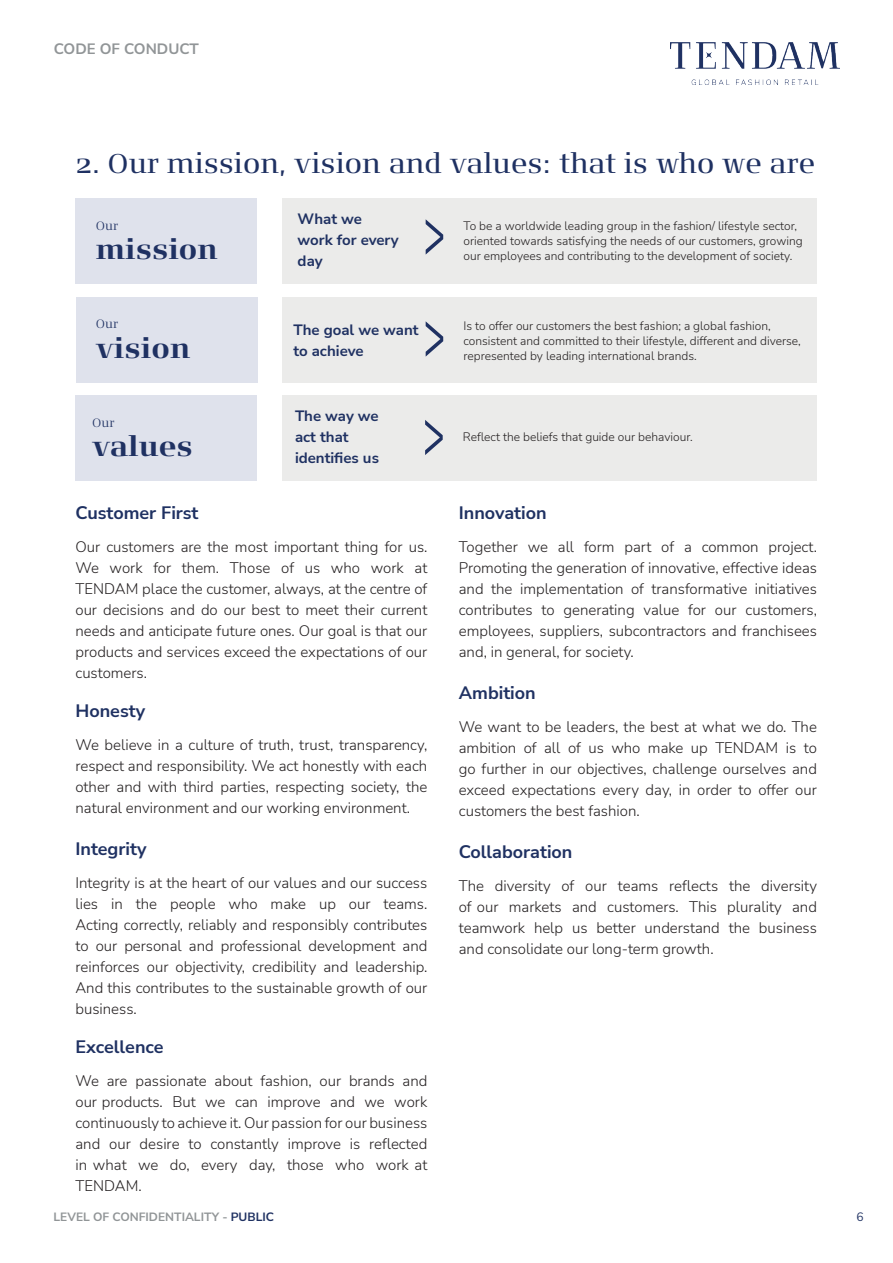
<style>
.page{position:relative;width:893px;height:1263px;background:#fff}
.page>*{position:absolute;margin:0;border:0;box-sizing:border-box;transform-origin:0 0}
.t1{font:27px "Signa Serif Pro";color:#1f3162}
.t2{font:700 27px "Signa Serif Pro";color:#1f3162}
.t3{font:700 18px "Nunito Sans";color:#1f3162}
.t4{font:300 15px/21px "Nunito Sans";color:#231f20;text-align:justify}
.t5{font:700 15px/21px "Nunito Sans";color:#1f3162}
.t6{font:700 15px "Nunito Sans";color:#919597}
.t7{font:300 12px/15px "Nunito Sans";color:#231f20}
.t8{font:700 12px "Nunito Sans";color:#919597}
.t9{font:300 12px "Signa Serif Pro";letter-spacing:-.01em;color:#1f3162}
.t10{font:12px "Nunito Sans";color:#1f3162}
.s1{color:#1f3162}
</style>
<div class="page">
<img style="left:671px;top:43px;width:168px;height:41px">
<div style="left:75px;top:198px;width:182px;height:86px;background:#dfe2ec"></div>
<div style="left:282px;top:198px;width:534px;height:86px;background:#ebebea"></div>
<svg style="left:426px;top:219px;width:17px;height:35px"></svg>
<div style="left:76px;top:297px;width:182px;height:86px;background:#dfe2ec"></div>
<div style="left:282px;top:297px;width:535px;height:86px;background:#ebebea"></div>
<svg style="left:426px;top:321px;width:17px;height:36px"></svg>
<div style="left:75px;top:395px;width:182px;height:86px;background:#dfe2ec"></div>
<div style="left:282px;top:395px;width:534px;height:86px;background:#ebebea"></div>
<svg style="left:425px;top:420px;width:18px;height:35px"></svg>
<p class="t6" style="left:54px;top:38px;width:146px">CODE OF CONDUCT</p>
<h1 class="t1" style="left:75px;top:144px;width:741px">2. Our mission, vision and values: that is who we are</h1>
<p class="t9" style="left:96px;top:217px;width:24px">Our</p>
<h1 class="t2" style="left:96px;top:231px;width:123px">mission</h1>
<p class="t9" style="left:96px;top:316px;width:24px">Our</p>
<h1 class="t2" style="left:96px;top:330px;width:96px">vision</h1>
<p class="t9" style="left:92px;top:414px;width:24px">Our</p>
<h1 class="t2" style="left:92px;top:428px;width:102px">values</h1>
<p class="t5" style="left:298px;top:207px;width:103px">What we work for every day</p>
<p class="t7" style="left:463px;top:218px;width:341px">To be a worldwide leading group in the fashion/ lifestyle sector, oriented towards satisfying the needs of our customers, growing our employees and contributing to the development of society.</p>
<p class="t5" style="left:293px;top:318px;width:127px">The goal we want to achieve</p>
<p class="t7" style="left:463px;top:318px;width:339px">Is to offer our customers the best fashion; a global fashion, consistent and committed to their lifestyle, different and diverse, represented by leading international brands.</p>
<p class="t5" style="left:295px;top:404px;width:85px">The way we act that identifies us</p>
<p class="t7" style="left:463px;top:429px;width:231px">Reflect the beliefs that guide our behaviour.</p>
<p class="t3" style="left:75px;top:500px;width:125px">Customer First</p>
<p class="t4" style="left:75px;top:535px;width:353px">Our customers are the most important thing for us.<br>We work for them. Those of us who work at TENDAM place the customer, always, at the centre of our decisions and do our best to meet their current needs and anticipate future ones. Our goal is that our products and services exceed the expectations of our customers.</p>
<p class="t3" style="left:75px;top:698px;width:71px">Honesty</p>
<p class="t4" style="left:75px;top:733px;width:353px">We believe in a culture of truth, trust, transparency, respect and responsibility. We act honestly with each other and with third parties, respecting society, the natural environment and our working environment.</p>
<p class="t3" style="left:75px;top:836px;width:73px">Integrity</p>
<p class="t4" style="left:75px;top:871px;width:353px">Integrity is at the heart of our values and our success lies in the people who make up our teams.<br>Acting correctly, reliably and responsibly contributes to our personal and professional development and reinforces our objectivity, credibility and leadership.<br>And this contributes to the sustainable growth of our business.</p>
<p class="t3" style="left:75px;top:1034px;width:90px">Excellence</p>
<p class="t4" style="left:75px;top:1069px;width:353px">We are passionate about fashion, our brands and our products. But we can improve and we work continuously to achieve it. Our passion for our business and our desire to constantly improve is reflected in what we do, every day, those who work at TENDAM.</p>
<p class="t3" style="left:459px;top:500px;width:89px">Innovation</p>
<p class="t4" style="left:459px;top:535px;width:360px">Together we all form part of a common project.<br>Promoting the generation of innovative, effective ideas and the implementation of transformative initiatives contributes to generating value for our customers, employees, suppliers, subcontractors and franchisees and, in general, for society.</p>
<p class="t3" style="left:459px;top:680px;width:78px">Ambition</p>
<p class="t4" style="left:459px;top:715px;width:360px">We want to be leaders, the best at what we do. The ambition of all of us who make up TENDAM is to go further in our objectives, challenge ourselves and exceed expectations every day, in order to offer our customers the best fashion.</p>
<p class="t3" style="left:459px;top:839px;width:115px">Collaboration</p>
<p class="t4" style="left:459px;top:874px;width:360px">The diversity of our teams reflects the diversity of our markets and customers. This plurality and teamwork help us better understand the business and consolidate our long-term growth.</p>
<p class="t8" style="left:54px;top:1208px;width:222px">LEVEL OF CONFIDENTIALITY - <span class="s1">PUBLIC</span></p>
<p class="t10" style="left:856px;top:1208px;width:9px">6</p>
</div>
